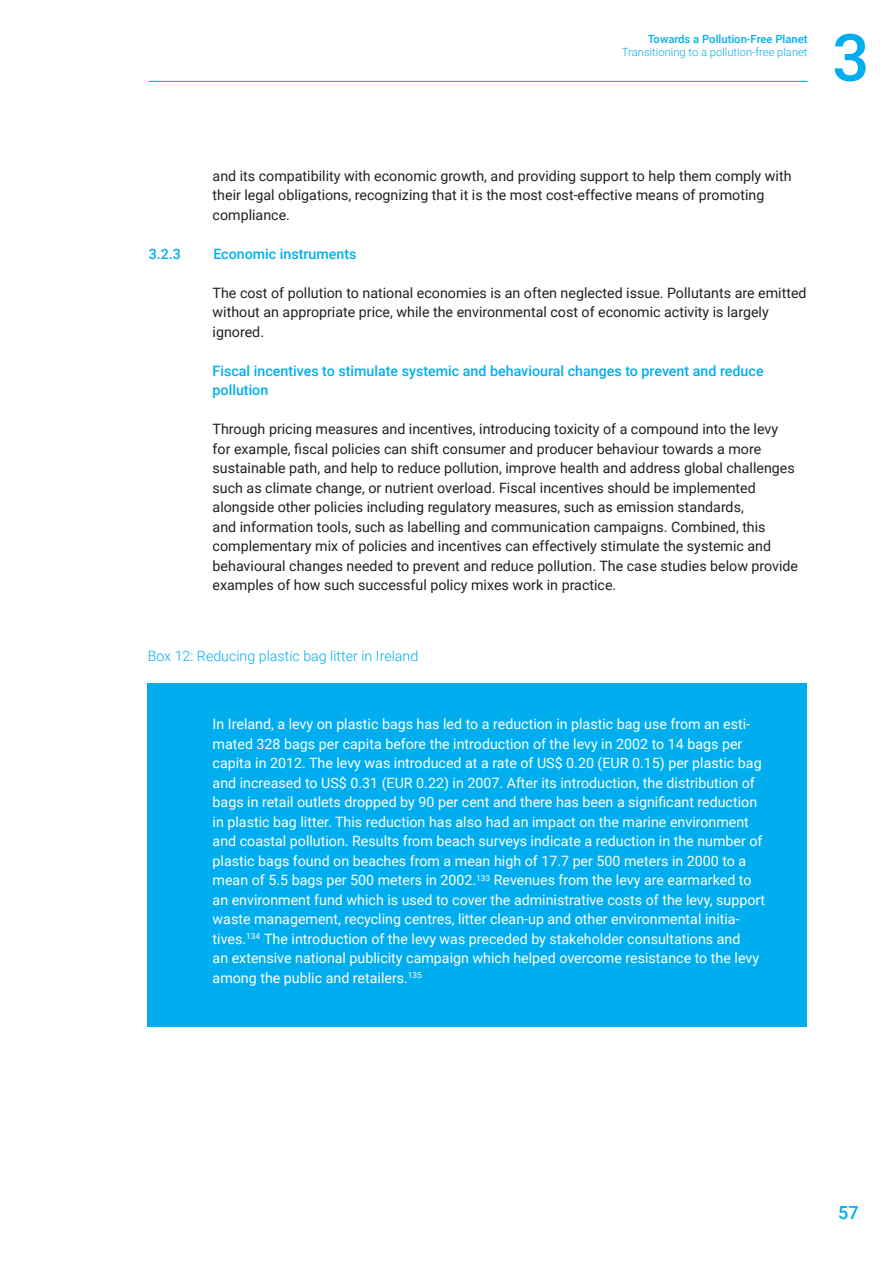
<style>
.page{position:relative;width:893px;height:1263px;background:#fff}
.page>*{position:absolute;margin:0;border:0;box-sizing:border-box;transform-origin:0 0}
.t1{font:500 65.4px "Roboto";color:#00aeef}
.t2{font:500 18px "Roboto";color:#00aeef}
._1_Main_text{font:14.25px/19.5px "Roboto";color:#231f20}
.thin_box{font:14.25px/19.5px "Roboto";color:#fff}
._1_Main_text-2{font:500 14.25px/19.5px "Roboto";color:#00aeef}
.t3{font:300 14.25px "Roboto";color:#00aeef}
._2_headline_1_2_2{font:500 14.25px "Roboto";color:#00aeef}
.t4{font:300 11.25px "Roboto";color:#00aeef}
.t5{font:500 11.25px "Roboto";color:#00aeef}
</style>
<div class="page">
<hr style="left:149px;top:81px;width:659px;height:1px;background:#00aeef">
<div style="left:148px;top:683px;width:659px;height:344px;background:#00aeef"></div>
<p class="t5" style="left:648px;top:31px;width:161px">Towards a Pollution-Free Planet</p>
<p class="t4" style="left:622px;top:44px;width:187px">Transitioning to a pollution-free planet</p>
<h1 class="t1" style="left:832px;top:12px;width:39px">3</h1>
<p class="_1_Main_text" style="left:213px;top:165px;width:580px">and its compatibility with economic growth, and providing support to help them comply with their legal obligations, recognizing that it is the most cost-effective means of promoting compliance.</p>
<p class="_2_headline_1_2_2" style="left:149px;top:244px;width:34px">3.2.3</p>
<p class="_2_headline_1_2_2" style="left:213px;top:244px;width:145px">Economic instruments</p>
<p class="_1_Main_text" style="left:213px;top:282px;width:595px">The cost of pollution to national economies is an often neglected issue. Pollutants are emitted without an appropriate price, while the environmental cost of economic activity is largely ignored.</p>
<p class="_1_Main_text-2" style="left:213px;top:360px;width:553px">Fiscal incentives to stimulate systemic and behavioural changes to prevent and reduce pollution</p>
<p class="_1_Main_text" style="left:213px;top:419px;width:587px">Through pricing measures and incentives, introducing toxicity of a compound into the levy for example, fiscal policies can shift consumer and producer behaviour towards a more sustainable path, and help to reduce pollution, improve health and address global challenges such as climate change, or nutrient overload. Fiscal incentives should be implemented alongside other policies including regulatory measures, such as emission standards,<br>and information tools, such as labelling and communication campaigns. Combined, this complementary mix of policies and incentives can effectively stimulate the systemic and behavioural changes needed to prevent and reduce pollution. The case studies below provide examples of how such successful policy mixes work in practice.</p>
<p class="t3" style="left:148px;top:646px;width:272px">Box 12: Reducing plastic bag litter in Ireland</p>
<p class="thin_box" style="left:213px;top:714px;width:554px">In Ireland, a levy on plastic bags has led to a reduction in plastic bag use from an esti&shy;mated 328 bags per capita before the introduction of the levy in 2002 to 14 bags per capita in 2012. The levy was introduced at a rate of US$ 0.20 (EUR 0.15) per plastic bag and increased to US$ 0.31 (EUR 0.22) in 2007. After its introduction, the distribution of bags in retail outlets dropped by 90 per cent and there has been a significant reduction in plastic bag litter. This reduction has also had an impact on the marine environment and coastal pollution. Results from beach surveys indicate a reduction in the number of plastic bags found on beaches from a mean high of 17.7 per 500 meters in 2000 to a mean of 5.5 bags per 500 meters in 2002.<sup>133</sup> Revenues from the levy are earmarked to an environment fund which is used to cover the administrative costs of the levy, support waste management, recycling centres, litter clean-up and other environmental initia&shy;tives.<sup>134</sup> The introduction of the levy was preceded by stakeholder consultations and<br>an extensive national publicity campaign which helped overcome resistance to the levy among the public and retailers.<sup>135</sup></p>
<p class="t2" style="left:838px;top:1200px;width:22px">57</p>
</div>
